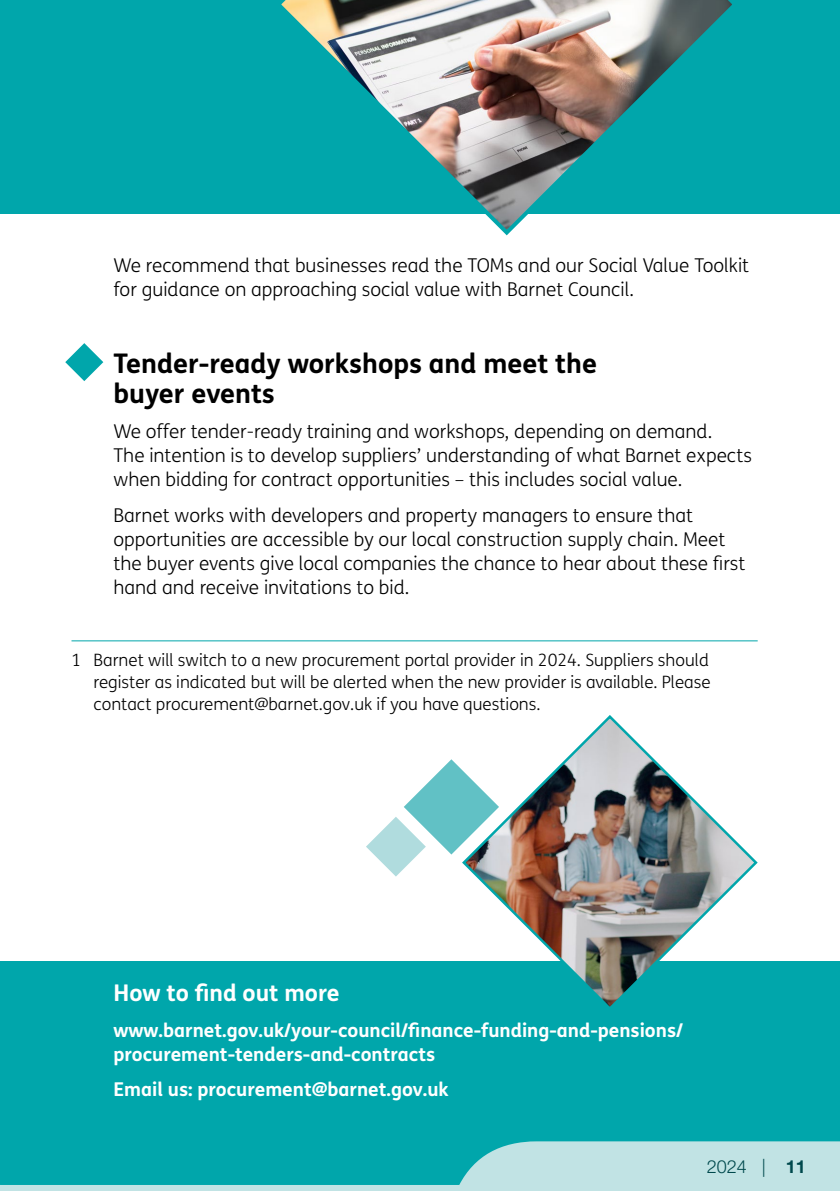
<style>
.page{position:relative;width:840px;height:1191px;background:#fff}
.page>*{position:absolute;margin:0;border:0;box-sizing:border-box;transform-origin:0 0}
.New_bold_header{font:700 27px/30px "FS Me";color:#000}
.bold_header{font:700 23px "FS Me";color:#fff}
.new_body_text{font:300 19px/24px "FS Me";color:#000}
.bold_header-2{font:700 19px/24px "FS Me";color:#fff}
.t1{font:300 18px "Helvetica Neue LT Std";color:#00494d}
.new_body_text-2{font:300 17px/22px "FS Me";color:#000;text-align:justify}
.s1{font-weight:700}
</style>
<div class="page">
<div style="left:0;top:961px;width:839px;height:230px;background:#00a6ab"></div>
<svg style="left:0;top:1141px;width:839px;height:50px"></svg>
<div style="left:0;top:0;width:839px;height:213px;background:#00a6ab"></div>
<img style="left:273px;top:0;width:467px;height:236px">
<img style="left:475px;top:715px;width:283px;height:292px">
<svg style="left:65px;top:343px;width:38px;height:38px"></svg>
<svg style="left:366px;top:759px;width:132px;height:117px"></svg>
<hr style="left:71px;top:640px;width:686px;height:1px;background:#00a6ab">
<p class="new_body_text" style="left:113px;top:253px;width:636px">We recommend that businesses read the TOMs and our Social Value Toolkit for guidance on approaching social value with Barnet Council.</p>
<p class="New_bold_header" style="left:113px;top:347px;width:485px">Tender-ready workshops and meet the buyer events</p>
<p class="new_body_text" style="left:113px;top:419px;width:639px">We offer tender-ready training and workshops, depending on demand.<br>The intention is to develop suppliers’ understanding of what Barnet expects when bidding for contract opportunities – this includes social value.</p>
<p class="new_body_text" style="left:113px;top:502px;width:633px">Barnet works with developers and property managers to ensure that opportunities are accessible by our local construction supply chain. Meet the buyer events give local companies the chance to hear about these first hand and receive invitations to bid.</p>
<p class="new_body_text-2" style="left:93px;top:648px;width:618px;text-indent:-22px">1 Barnet will switch to a new procurement portal provider in 2024. Suppliers should register as indicated but will be alerted when the new provider is available. Please contact procurement@barnet.gov.uk if you have questions.</p>
<p class="bold_header" style="left:113px;top:975px;width:228px">How to find out more</p>
<p class="bold_header-2" style="left:113px;top:1017px;width:571px">www.barnet.gov.uk/your-council/finance-funding-and-pensions/ procurement-tenders-and-contracts</p>
<p class="bold_header-2" style="left:113px;top:1076px;width:336px">Email us: procurement@barnet.gov.uk</p>
<p class="t1" style="left:706px;top:1155px;width:101px">2024 | <span class="s1">11</span></p>
</div>
